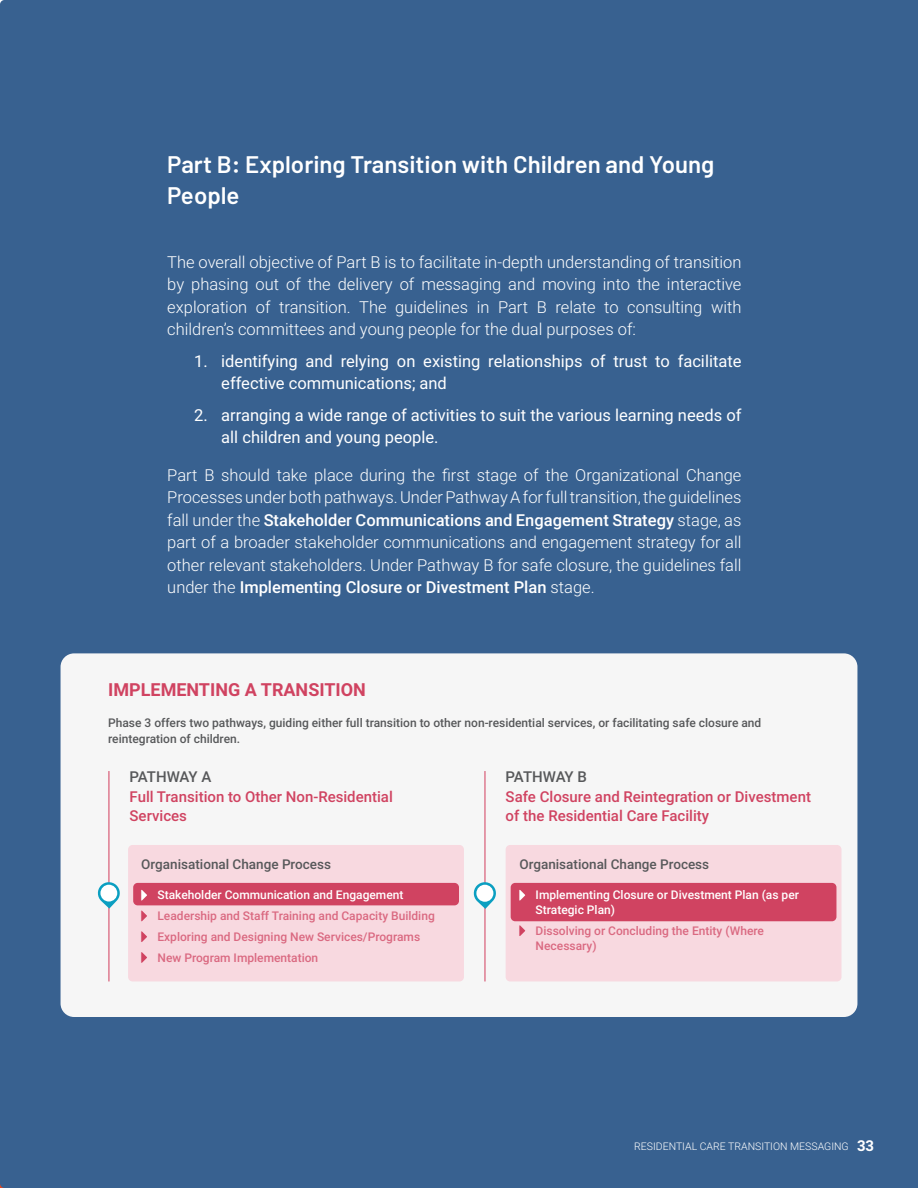
<style>
.page{position:relative;width:918px;height:1188px;background:#386190}
.page>*{position:absolute;margin:0;border:0;box-sizing:border-box;transform-origin:0 0}
.Paragraph_Style_2{font:600 24px/31.5px "Barlow";color:#fff}
.t1{font:700 18px "Roboto";color:#d04361}
.t2{font:300 16.5px/22.5px "Roboto";color:#fff;text-align:justify}
.t3{font:16.5px/22.5px "Roboto";color:#fff}
.t4{font:500 15px/19.5px "Roboto";color:#d04361}
.t5{font:500 15px "Roboto";letter-spacing:-.04em;color:#57585a}
.t6{font:700 15px "Roboto";color:#fff}
.t7{font:500 13.5px "Roboto";color:#57585a}
.t8{font:500 12px/15px "Roboto";color:#da6981}
.t9{font:500 12px/16.5px "Roboto";color:#57585a}
.t10{font:500 12px/15px "Roboto";color:#fff}
.t11{font:300 10.5px "Roboto";color:#fff}
.s1{font-weight:500}
</style>
<div class="page">
<div style="left:61px;top:653px;width:796px;height:364px;background:#f6f6f6;border-radius:14px"></div>
<div style="left:506px;top:845px;width:335px;height:136px;background:#f8d9e0;border-radius:4px"></div>
<div style="left:511px;top:883px;width:325px;height:38px;background:#d04361;border-radius:4px"></div>
<div style="left:128px;top:845px;width:336px;height:136px;background:#f8d9e0;border-radius:4px"></div>
<div style="left:133px;top:883px;width:326px;height:22px;background:#d04361;border-radius:4px"></div>
<hr style="left:108px;top:771px;width:2px;height:210px;background:#de7b90">
<hr style="left:484px;top:771px;width:2px;height:210px;background:#de7b90">
<svg style="left:141px;top:890px;width:6px;height:11px"></svg>
<svg style="left:141px;top:931px;width:6px;height:11px"></svg>
<svg style="left:141px;top:952px;width:6px;height:11px"></svg>
<svg style="left:141px;top:911px;width:6px;height:10px"></svg>
<svg style="left:519px;top:890px;width:6px;height:11px"></svg>
<svg style="left:519px;top:925px;width:6px;height:11px"></svg>
<svg style="left:97px;top:881px;width:23px;height:28px"></svg>
<div style="left:100px;top:885px;width:17px;height:17px;background:#fff;border-radius:50%"></div>
<svg style="left:473px;top:881px;width:23px;height:28px"></svg>
<div style="left:476px;top:885px;width:17px;height:17px;background:#fff;border-radius:50%"></div>
<p class="Paragraph_Style_2" style="left:167px;top:148px;width:549px">Part B: Exploring Transition with Children and Young<br>People</p>
<p class="t2" style="left:167px;top:250px;width:576px">The overall objective of Part B is to facilitate in-depth understanding of transition by phasing out of the delivery of messaging and moving into the interactive exploration of transition. The guidelines in Part B relate to consulting with children’s committees and young people for the dual purposes of:</p>
<p class="t3" style="left:221px;top:349px;width:522px;text-indent:-27px">1. identifying and relying on existing relationships of trust to facilitate effective communications; and</p>
<p class="t3" style="left:221px;top:403px;width:522px;text-indent:-27px">2. arranging a wide range of activities to suit the various learning needs of all children and young people.</p>
<p class="t2" style="left:167px;top:463px;width:576px">Part B should take place during the first stage of the Organizational Change Processes under both pathways. Under Pathway A for full transition, the guidelines fall under the <span class="s1">Stakeholder Communications and Engagement Strategy</span> stage, as part of a broader stakeholder communications and engagement strategy for all other relevant stakeholders. Under Pathway B for safe closure, the guidelines fall under the <span class="s1">Implementing Closure or Divestment Plan</span> stage.</p>
<p class="t1" style="left:108px;top:677px;width:259px">IMPLEMENTING A TRANSITION</p>
<p class="t9" style="left:108px;top:714px;width:655px">Phase 3 offers two pathways, guiding either full transition to other non-residential services, or facilitating safe closure and reintegration of children.</p>
<p class="t5" style="left:130px;top:766px;width:83px">PATHWAY A</p>
<p class="t4" style="left:130px;top:786px;width:265px">Full Transition to Other Non-Residential<br>Services</p>
<p class="t5" style="left:506px;top:766px;width:83px">PATHWAY B</p>
<p class="t4" style="left:506px;top:786px;width:307px">Safe Closure and Reintegration or Divestment of the Residential Care Facility</p>
<p class="t7" style="left:141px;top:855px;width:191px">Organisational Change Process</p>
<p class="t10" style="left:158px;top:887px;width:248px">Stakeholder Communication and Engagement</p>
<p class="t8" style="left:158px;top:908px;width:279px">Leadership and Staff Training and Capacity Building</p>
<p class="t8" style="left:158px;top:929px;width:264px">Exploring and Designing New Services/Programs</p>
<p class="t8" style="left:158px;top:950px;width:162px">New Program Implementation</p>
<p class="t7" style="left:519px;top:855px;width:191px">Organisational Change Process</p>
<p class="t10" style="left:536px;top:887px;width:265px">Implementing Closure or Divestment Plan (as per<br>Strategic Plan)</p>
<p class="t8" style="left:536px;top:923px;width:230px">Dissolving or Concluding the Entity (Where<br>Necessary)</p>
<p class="t11" style="left:634px;top:1139px;width:216px">RESIDENTIAL CARE TRANSITION MESSAGING</p>
<p class="t6" style="left:857px;top:1135px;width:19px">33</p>
</div>
